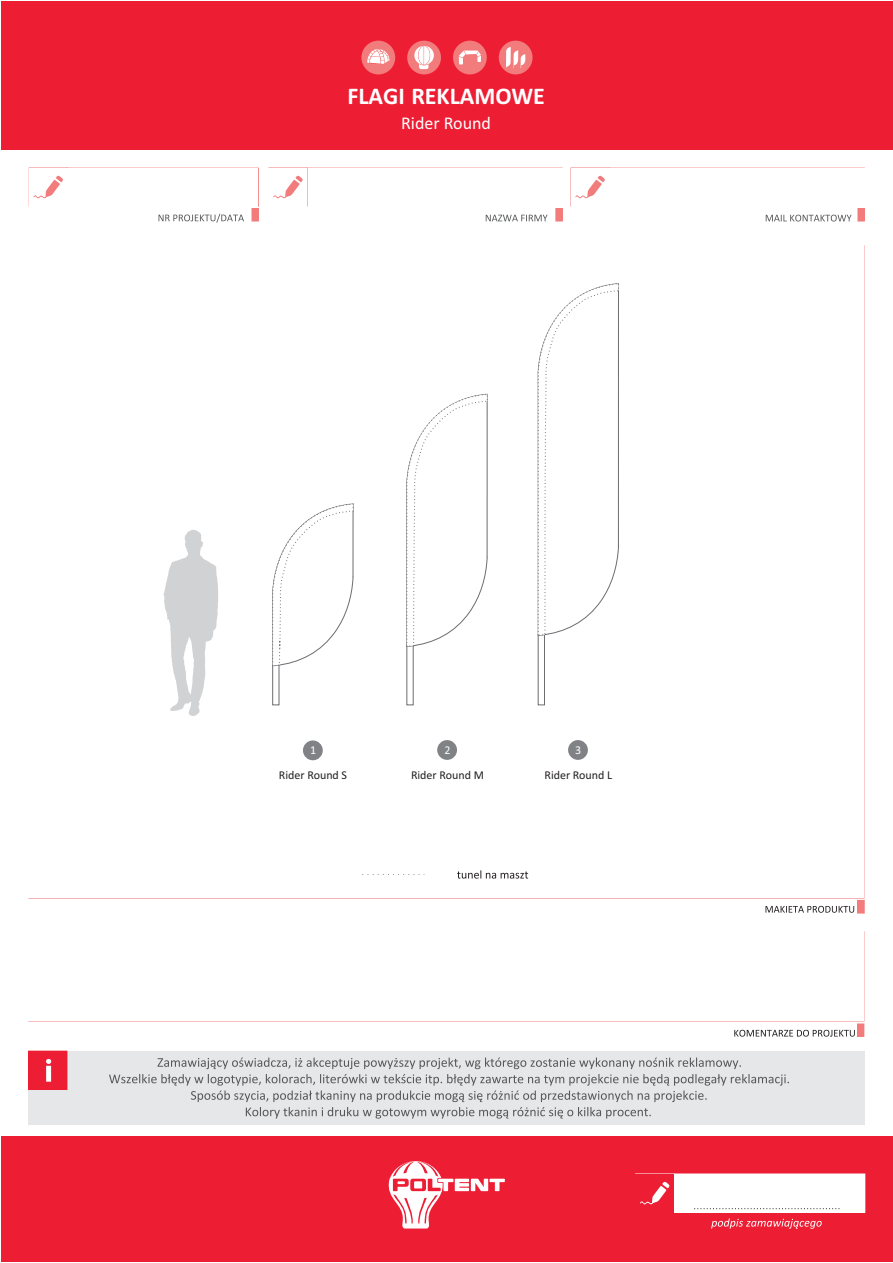
<style>
.page{position:relative;width:893px;height:1263px;background:#fff}
.page>*{position:absolute;margin:0;border:0;box-sizing:border-box;transform-origin:0 0}
.t1{font:700 24px "Calibri";color:#fff}
.t2{font:18px "Calibri";color:#fff}
.t3{font:12px "Calibri";color:#231f20}
.t4{font:12px "Calibri";color:#fff}
</style>
<div class="page">
<div style="left:1px;top:1px;width:891px;height:149px;background:#ed1d33"></div>
<svg style="left:734px;top:1023px;width:130px;height:14px"></svg>
<div style="left:857px;top:1024px;width:7px;height:12px;background:#f27b7c"></div>
<svg style="left:268px;top:167px;width:295px;height:54px"></svg>
<div style="left:556px;top:208px;width:6px;height:13px;background:#f27b7c"></div>
<svg style="left:29px;top:167px;width:230px;height:56px"></svg>
<div style="left:252px;top:208px;width:6px;height:13px;background:#f27b7c"></div>
<svg style="left:570px;top:167px;width:295px;height:54px"></svg>
<div style="left:858px;top:208px;width:6px;height:13px;background:#f27b7c"></div>
<div style="left:29px;top:1051px;width:836px;height:74px;background:#e6e7e9"></div>
<svg style="left:109px;top:1057px;width:680px;height:61px"></svg>
<div style="left:28px;top:1051px;width:39px;height:39px;border:1px solid #ed1d33"></div>
<div style="left:29px;top:1051px;width:38px;height:38px;background:#ed1d33"></div>
<svg style="left:46px;top:1059px;width:5px;height:23px"></svg>
<div style="left:1px;top:1136px;width:892px;height:125px;background:#ed1d33"></div>
<svg style="left:711px;top:1218px;width:111px;height:11px"></svg>
<svg style="left:388px;top:1161px;width:117px;height:67px"></svg>
<div style="left:673px;top:1173px;width:192px;height:40px;border:1px solid #fff"></div>
<div style="left:674px;top:1174px;width:191px;height:38px;background:#fff"></div>
<div style="left:636px;top:1174px;width:38px;height:38px;background:#ed1d33"></div>
<svg style="left:640px;top:1181px;width:29px;height:24px"></svg>
<svg style="left:694px;top:1208px;width:145px;height:1px"></svg>
<div style="left:857px;top:900px;width:7px;height:13px;border:1px solid #f27b7c"></div>
<svg style="left:765px;top:906px;width:89px;height:7px"></svg>
<div style="left:858px;top:900px;width:6px;height:13px;background:#f27b7c"></div>
<div style="left:453px;top:41px;width:34px;height:33px;background:#f27b7c;border-radius:50%"></div>
<svg style="left:458px;top:50px;width:23px;height:15px"></svg>
<div style="left:407px;top:41px;width:34px;height:33px;background:#f27b7c;border-radius:50%"></div>
<div style="left:419px;top:62px;width:10px;height:8px;border:1px solid #f27b7c;border-radius:2px"></div>
<div style="left:419px;top:63px;width:9px;height:6px;background:#fff;border-radius:2px"></div>
<svg style="left:414px;top:46px;width:20px;height:20px"></svg>
<div style="left:499px;top:41px;width:34px;height:33px;background:#f27b7c;border-radius:50%"></div>
<svg style="left:505px;top:47px;width:20px;height:28px"></svg>
<div style="left:361px;top:41px;width:34px;height:33px;background:#f27b7c;border-radius:50%"></div>
<svg style="left:366px;top:40px;width:25px;height:24px"></svg>
<svg style="left:457px;top:870px;width:71px;height:9px"></svg>
<svg style="left:362px;top:874px;width:63px;height:1px"></svg>
<div style="left:303px;top:740px;width:20px;height:20px;background:#808285;border-radius:50%"></div>
<div style="left:568px;top:740px;width:20px;height:20px;background:#808285;border-radius:50%"></div>
<div style="left:437px;top:740px;width:20px;height:20px;background:#808285;border-radius:50%"></div>
<div style="left:538px;top:634px;width:7px;height:71px;background:#fff;border:1px solid #6c6d70"></div>
<svg style="left:537px;top:283px;width:82px;height:353px"></svg>
<div style="left:272px;top:664px;width:7px;height:41px;background:#fff;border:1px solid #6c6d70"></div>
<svg style="left:272px;top:503px;width:82px;height:196px"></svg>
<div style="left:406px;top:644px;width:8px;height:61px;background:#fff;border:1px solid #6c6d70"></div>
<svg style="left:406px;top:393px;width:82px;height:254px"></svg>
<svg style="left:163px;top:530px;width:55px;height:186px"></svg>
<h1 class="t1" style="left:347px;top:86px;width:199px">FLAGI REKLAMOWE</h1>
<h2 class="t2" style="left:401px;top:116px;width:91px">Rider Round</h2>
<p class="t4" style="left:310px;top:745px;width:8px">1</p>
<p class="t4" style="left:444px;top:745px;width:8px">2</p>
<p class="t4" style="left:575px;top:745px;width:8px">3</p>
<p class="t3" style="left:279px;top:770px;width:70px">Rider Round S</p>
<p class="t3" style="left:411px;top:770px;width:74px">Rider Round M</p>
<p class="t3" style="left:544px;top:770px;width:69px">Rider Round L</p>
</div>
